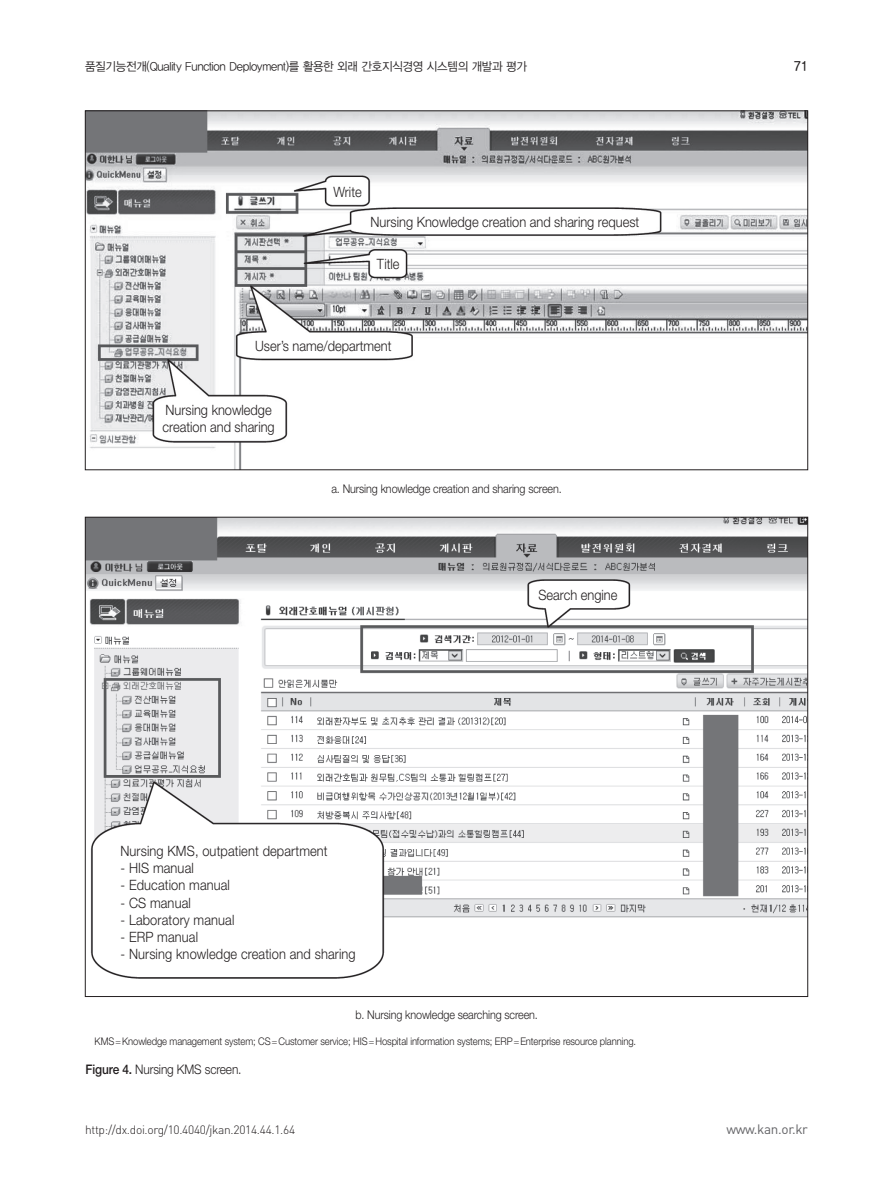
<style>
.page{position:relative;width:893px;height:1191px;background:#fff}
.page>*{position:absolute;margin:0;border:0;box-sizing:border-box;transform-origin:0 0}
.t1{font:300 14.25px/17.1px "Helvetica Neue LT Std";letter-spacing:.01em;color:#231f20;scale:.9 1}
.t2{font:13.5px "DIN Pro";letter-spacing:-.025em;color:#636366}
.t3{font:13.5px "YDIYGO330";color:#231f20;scale:.95 1}
.t4{font:300 13.2px "Helvetica Neue LT Std";letter-spacing:-.01em;color:#231f20;scale:.9 1}
.t5{font:300 12px "Helvetica Neue LT Std";letter-spacing:-.01em;color:#231f20;scale:.9 1}
.t6{font:12px "YDIYGO320";letter-spacing:-.02em;color:#231f20;scale:.95 1}
.t7{font:300 12px "DIN Pro";letter-spacing:-.025em;color:#231f20}
.t8{font:300 10.5px "Helvetica Neue LT Std";letter-spacing:-.01em;color:#231f20;scale:.9 1}
.s1{font-family:"Dotum";font-weight:400;font-size:9.45px}
.s2{font-weight:500}
</style>
<div class="page">
<img style="left:87px;top:113px;width:719px;height:355px">
<img style="left:87px;top:519px;width:719px;height:460px">
<p class="t6" style="left:85px;top:60px;width:467px">품질기능전개(Quality Function Deployment)를 활용한 외래 간호지식경영 시스템의 개발과 평가</p>
<p class="t1" style="left:333px;top:183px;width:33px">Write</p>
<p class="t1" style="left:371px;top:213px;width:300px">Nursing Knowledge creation and sharing request</p>
<p class="t1" style="left:377px;top:255px;width:27px">Title</p>
<p class="t1" style="left:255px;top:337px;width:153px">User’s name/department</p>
<p class="t1" style="left:163px;top:401px;width:126px">Nursing knowledge creation and sharing</p>
<p class="t5" style="left:331px;top:481px;width:257px">a. Nursing knowledge creation and sharing screen.</p>
<p class="t1" style="left:539px;top:585px;width:89px">Search engine</p>
<p class="t1" style="left:120px;top:842px;width:232px">Nursing KMS, outpatient department</p>
<p class="t1" style="left:120px;top:859px;width:83px">- HIS manual</p>
<p class="t1" style="left:120px;top:876px;width:123px">- Education manual</p>
<p class="t1" style="left:120px;top:893px;width:80px">- CS manual</p>
<p class="t1" style="left:120px;top:910px;width:128px">- Laboratory manual</p>
<p class="t1" style="left:120px;top:927px;width:88px">- ERP manual</p>
<p class="t1" style="left:120px;top:945px;width:263px">- Nursing knowledge creation and sharing</p>
<p class="t5" style="left:355px;top:1007px;width:204px">b. Nursing knowledge searching screen.</p>
<p class="t8" style="left:95px;top:1035px;width:603px">KMS<span class="s1">=</span>Knowledge management system; CS<span class="s1">=</span>Customer service; HIS<span class="s1">=</span>Hospital information systems; ERP<span class="s1">=</span>Enterprise resource planning.</p>
<p class="t4" style="left:86px;top:1061px;width:175px"><span class="s2">Figure 4.</span> Nursing KMS screen.</p>
<p class="t3" style="left:794px;top:59px;width:16px">71</p>
<p class="t7" style="left:85px;top:1121px;width:212px">http://dx.doi.org/10.4040/jkan.2014.44.1.64</p>
<p class="t2" style="left:726px;top:1119px;width:83px">www.kan.or.kr</p>
</div>
